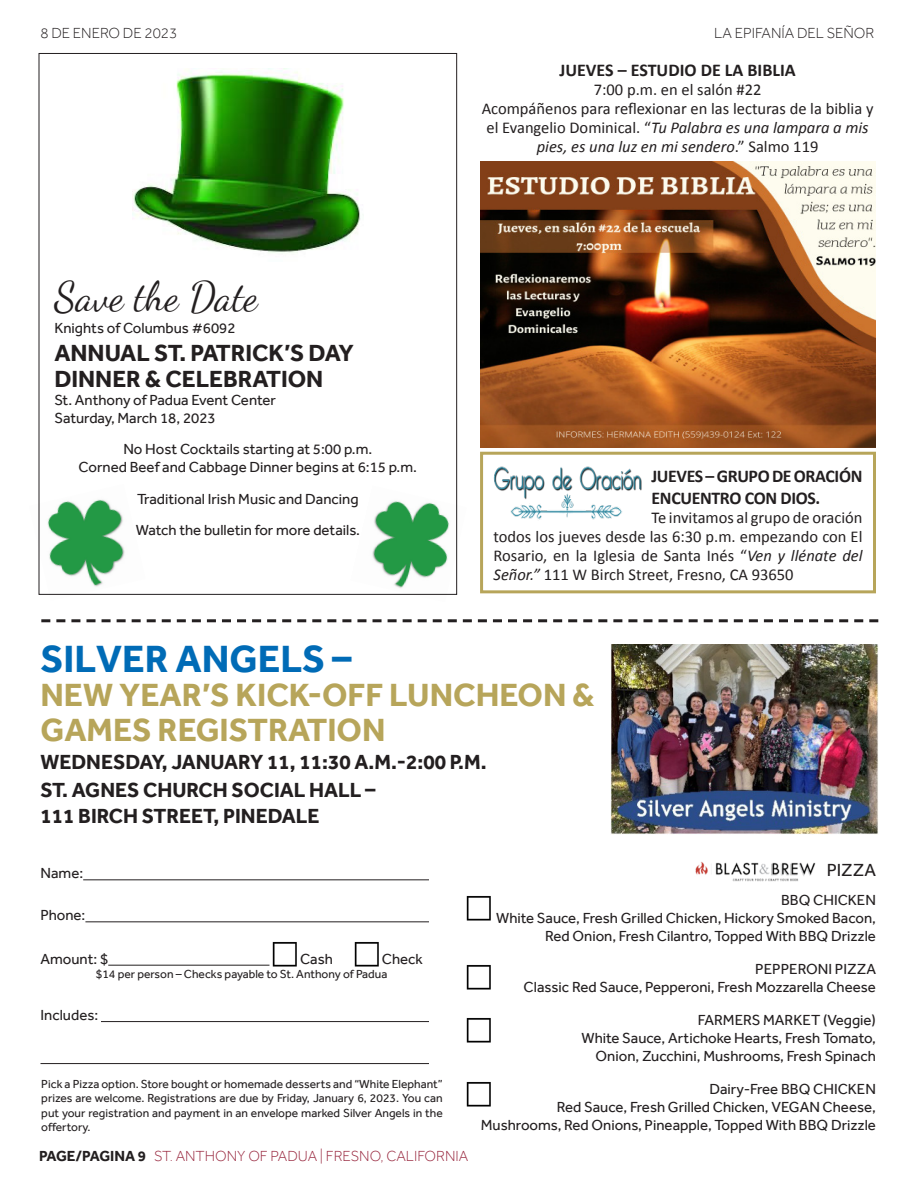
<style>
.page{position:relative;width:918px;height:1188px;background:#fff}
.page>*{position:absolute;margin:0;border:0;box-sizing:border-box;transform-origin:0 0}
.t1{font:40.5px "Dancing Script";color:#231f20}
.t2{font:700 39px "Effra";color:#006bb6}
.t3{font:700 33px/34.5px "Effra";color:#b7a55a}
.t4{font:700 24px "Effra";color:#231f20}
.t5{font:700 21px/25.2px "Effra";color:#231f20}
.t6{font:700 18px/21.6px "Calibri";letter-spacing:-.02em;color:#231f20}
.t7{font:700 18px "Calibri";color:#231f20}
.t8{font:18px "Effra";color:#231f20}
.t9{font:16.5px/19px "Calibri";color:#231f20;text-align:center}
.t10{font:15px/18px "Effra";color:#231f20;text-align:right}
.t11{font:300 15px "Effra";color:#98273e}
.t12{font:300 15px "Effra";color:#231f20}
.t13{font:12px/14.4px "Effra";color:#231f20;text-align:justify}
.s1{font-style:italic}
.s2{font-weight:700;color:#231f20}
</style>
<div class="page">
<svg style="left:41px;top:619px;width:837px;height:3px"></svg>
<hr style="left:83px;top:879px;width:346px;height:1px;background:#231f20">
<hr style="left:85px;top:921px;width:344px;height:1px;background:#231f20">
<hr style="left:108px;top:965px;width:161px;height:1px;background:#231f20">
<hr style="left:101px;top:1021px;width:328px;height:1px;background:#231f20">
<hr style="left:40px;top:1063px;width:389px;height:1px;background:#231f20">
<img style="left:272px;top:942px;width:25px;height:25px">
<img style="left:354px;top:942px;width:25px;height:25px">
<img style="left:466px;top:896px;width:25px;height:25px">
<img style="left:466px;top:965px;width:25px;height:25px">
<img style="left:466px;top:1018px;width:25px;height:25px">
<img style="left:466px;top:1082px;width:25px;height:25px">
<img style="left:695px;top:861px;width:121px;height:21px">
<img style="left:610px;top:645px;width:269px;height:190px">
<img style="left:372px;top:486px;width:86px;height:109px">
<img style="left:38px;top:484px;width:87px;height:111px">
<img style="left:480px;top:162px;width:395px;height:285px">
<img style="left:494px;top:466px;width:148px;height:54px">
<div style="left:480px;top:452px;width:396px;height:141px;border:3px solid #b7a55a"></div>
<img style="left:133px;top:70px;width:228px;height:183px">
<p class="t12" style="left:40px;top:24px;width:138px">8 DE ENERO DE 2023</p>
<p class="t12" style="left:714px;top:24px;width:162px">LA EPIFANÍA DEL SEÑOR</p>
<p class="t1" style="left:54px;top:266px;width:205px">Save the Date</p>
<p class="t10" style="left:54px;top:318px;width:183px">Knights of Columbus #6092</p>
<p class="t4" style="left:54px;top:339px;width:301px">ANNUAL ST. PATRICK’S DAY</p>
<p class="t4" style="left:54px;top:365px;width:271px">DINNER &amp; CELEBRATION</p>
<p class="t10" style="left:54px;top:391px;width:223px">St. Anthony of Padua Event Center</p>
<p class="t10" style="left:54px;top:409px;width:163px">Saturday, March 18, 2023</p>
<p class="t10" style="left:79px;top:440px;width:340px;text-align:center">No Host Cocktails starting at 5:00 p.m.<br>Corned Beef and Cabbage Dinner begins at 6:15 p.m.</p>
<p class="t10" style="left:137px;top:490px;width:223px">Traditional Irish Music and Dancing</p>
<p class="t10" style="left:136px;top:521px;width:226px">Watch the bulletin for more details.</p>
<p class="t7" style="left:559px;top:59px;width:238px">JUEVES – ESTUDIO DE LA BIBLIA</p>
<p class="t9" style="left:482px;top:80px;width:393px">7:00 p.m. en el salón #22<br>Acompáñenos para reflexionar en las lecturas de la biblia y el Evangelio Dominical. “<span class="s1">Tu Palabra es una lampara a mis pies, es una luz en mi sendero</span>.” Salmo 119</p>
<p class="t6" style="left:651px;top:465px;width:213px">JUEVES – GRUPO DE ORACIÓN<br>ENCUENTRO CON DIOS.</p>
<p class="t9" style="left:494px;top:507px;width:370px;text-align:justify;text-indent:158px">Te invitamos al grupo de oración todos los jueves desde las 6:30 p.m. empezando con El Rosario, en la Iglesia de Santa Inés “<span class="s1">Ven y llénate del Señor.”</span> 111 W Birch Street, Fresno, CA 93650</p>
<p class="t2" style="left:40px;top:636px;width:313px">SILVER ANGELS –</p>
<p class="t3" style="left:40px;top:678px;width:555px">NEW YEAR’S KICK-OFF LUNCHEON &amp;<br>GAMES REGISTRATION</p>
<p class="t5" style="left:40px;top:749px;width:448px">WEDNESDAY, JANUARY 11, 11:30 A.M.-2:00 P.M.</p>
<p class="t5" style="left:40px;top:777px;width:337px">ST. AGNES CHURCH SOCIAL HALL –<br>111 BIRCH STREET, PINEDALE</p>
<p class="t10" style="left:40px;top:864px;width:44px">Name:</p>
<p class="t10" style="left:40px;top:906px;width:46px">Phone:</p>
<p class="t10" style="left:40px;top:950px;width:69px">Amount: $</p>
<p class="t10" style="left:300px;top:950px;width:34px">Cash</p>
<p class="t10" style="left:382px;top:950px;width:43px">Check</p>
<p class="t13" style="left:96px;top:967px;width:293px">$14 per person – Checks payable to St. Anthony of Padua</p>
<p class="t10" style="left:40px;top:1006px;width:59px">Includes:</p>
<p class="t13" style="left:41px;top:1077px;width:403px">Pick a Pizza option. Store bought or homemade desserts and “White Elephant” prizes are welcome. Registrations are due by Friday, January 6, 2023. You can put your registration and payment in an envelope marked Silver Angels in the offertory.</p>
<p class="t11" style="left:39px;top:1147px;width:431px"><span class="s2">PAGE/PAGINA 9</span> ST. ANTHONY OF PADUA | FRESNO, CALIFORNIA</p>
<p class="t8" style="left:827px;top:859px;width:51px">PIZZA</p>
<p class="t10" style="left:496px;top:890px;width:381px">BBQ CHICKEN<br>White Sauce, Fresh Grilled Chicken, Hickory Smoked Bacon,<br>Red Onion, Fresh Cilantro, Topped With BBQ Drizzle</p>
<p class="t10" style="left:524px;top:959px;width:354px">PEPPERONI PIZZA<br>Classic Red Sauce, Pepperoni, Fresh Mozzarella Cheese</p>
<p class="t10" style="left:582px;top:1010px;width:296px">FARMERS MARKET (Veggie)<br>White Sauce, Artichoke Hearts, Fresh Tomato,<br>Onion, Zucchini, Mushrooms, Fresh Spinach</p>
<p class="t10" style="left:481px;top:1079px;width:397px">Dairy-Free BBQ CHICKEN<br>Red Sauce, Fresh Grilled Chicken, VEGAN Cheese,<br>Mushrooms, Red Onions, Pineapple, Topped With BBQ Drizzle</p>
</div>
